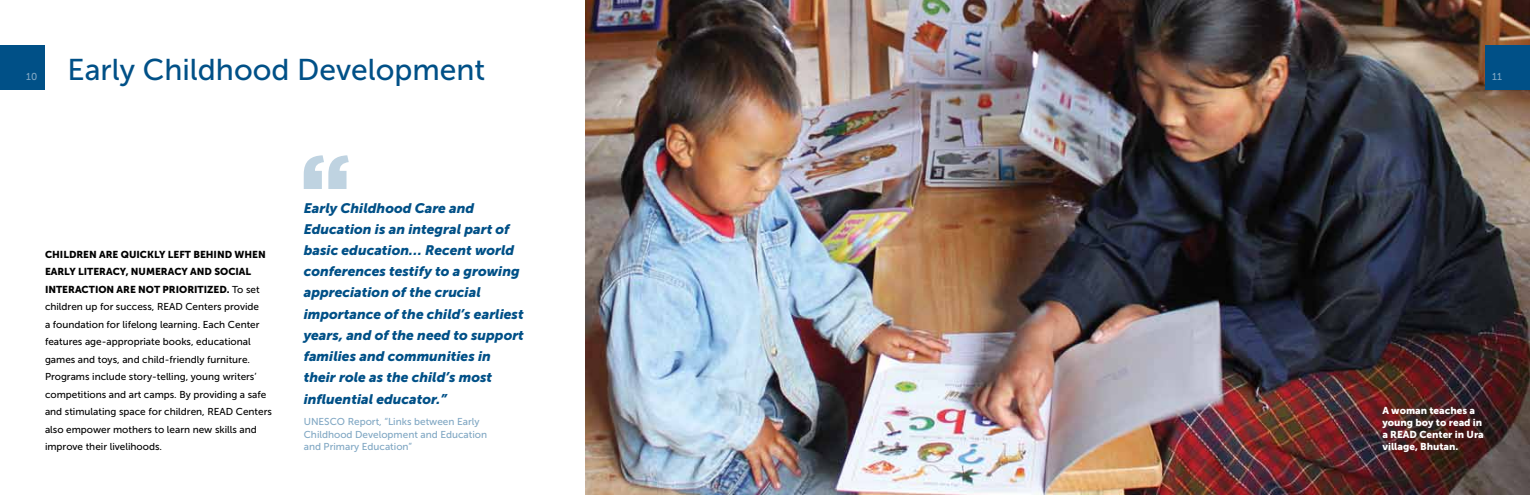
<style>
.page{position:relative;width:1530px;height:495px;background:#fff}
.page>*{position:absolute;margin:0;border:0;box-sizing:border-box;transform-origin:0 0}
.t1{font:30px "Museo Sans 500";color:#005087}
.t2{font:italic 13.75px/21.2px "Museo Sans 900";color:#005087}
.t3{font:10px/17.5px "Museo Sans 500";color:#000}
.t4{font:10px/17.5px "Museo Sans 900";color:#000}
.t5{font:10px/12.5px "Museo Sans 500";color:#80a7c3}
.t6{font:10px/12px "Museo Sans 900";color:#fff}
.s1{font-family:"Museo Sans 500"}
</style>
<div class="page">
<svg style="left:304px;top:155px;width:45px;height:34px"></svg>
<img style="left:585px;top:0;width:945px;height:495px">
<div style="left:0;top:45px;width:45px;height:45px;background:#005087"></div>
<div style="left:1485px;top:45px;width:45px;height:45px;background:#005087"></div>
<h1 class="t1" style="left:68px;top:53px;width:419px">Early Childhood Development</h1>
<p class="t5" style="left:26px;top:70px;width:13px">10</p>
<p class="t5" style="left:1492px;top:70px;width:11px">11</p>
<p class="t4" style="left:45px;top:245px;width:222px">CHILDREN ARE QUICKLY LEFT BEHIND WHEN<br>EARLY LITERACY, NUMERACY AND SOCIAL<br>INTERACTION ARE NOT PRIORITIZED. <span class="s1">To set</span></p>
<p class="t3" style="left:45px;top:298px;width:228px">children up for success, READ Centers provide<br>a foundation for lifelong learning. Each Center features age-appropriate books, educational games and toys, and child-friendly furniture.<br>Programs include story-telling, young writers’ competitions and art camps. By providing a safe and stimulating space for children, READ Centers also empower mothers to learn new skills and improve their livelihoods.</p>
<p class="t2" style="left:304px;top:197px;width:222px">Early Childhood Care and<br>Education is an integral part of basic education… Recent world conferences testify to a growing appreciation of the crucial importance of the child’s earliest years, and of the need to support families and communities in their role as the child’s most influential educator.”</p>
<p class="t5" style="left:304px;top:415px;width:185px">UNESCO Report, “Links between Early<br>Childhood Development and Education and Primary Education”</p>
<p class="t6" style="left:1382px;top:404px;width:103px">A woman teaches a young boy to read in a READ Center in Ura village, Bhutan.</p>
</div>
